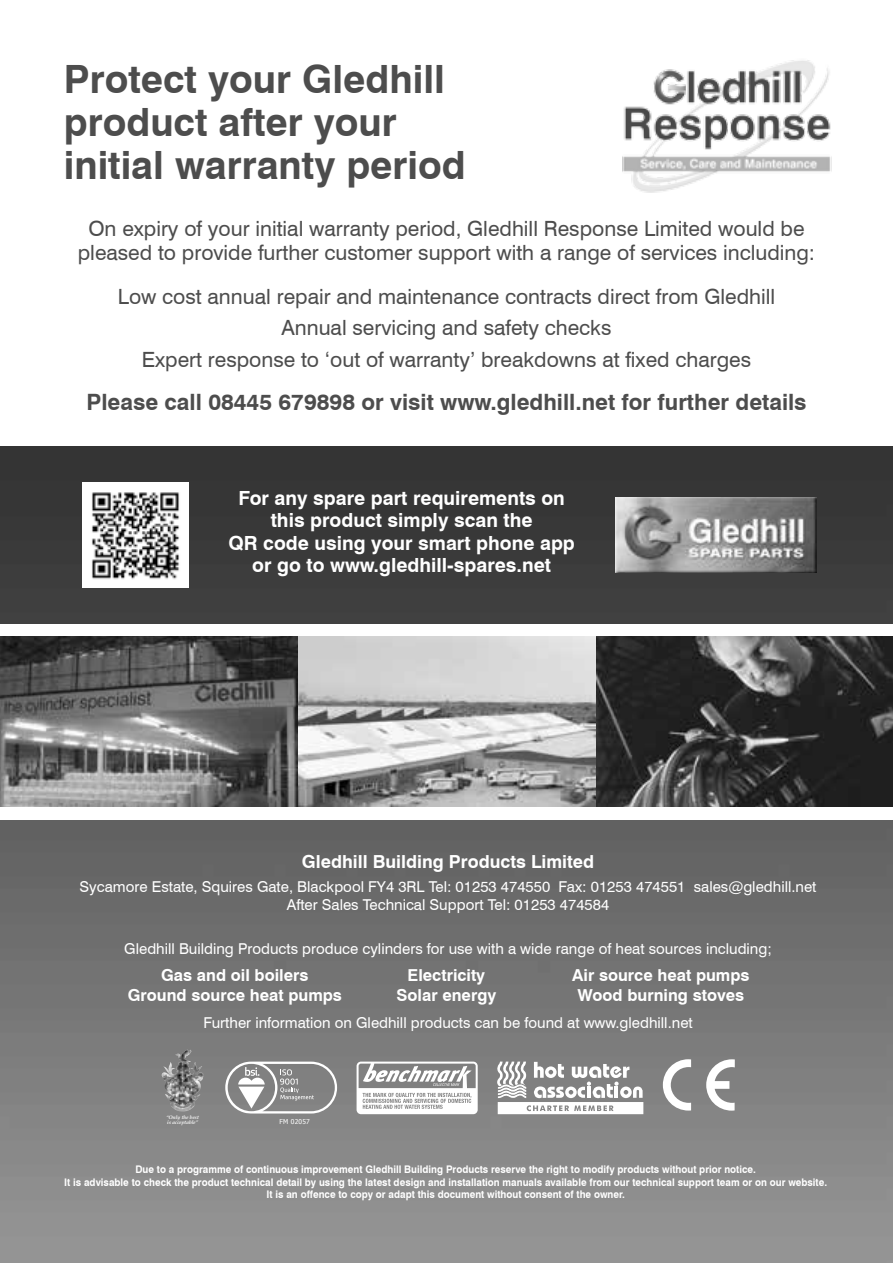
<style>
.page{position:relative;width:893px;height:1263px;background:#fff}
.page>*{position:absolute;margin:0;border:0;box-sizing:border-box;transform-origin:0 0}
.t1{font:700 39px/42.6px "Swiss 721 BT";color:#4d4d4d}
.t2{font:700 22.5px "Swiss 721 BT";color:#4d4d4d}
.t3{font:21px/31.5px "Swiss 721 BT";color:#4d4d4d;text-align:center}
.t4{font:700 19.5px/22.5px "Swiss 721 BT";color:#fff;text-align:center}
.t5{font:700 18px "Swiss 721 BT";color:#fff}
.t6{font:700 16.5px "Swiss 721 BT";color:#fff}
.t7{font:15px/18px "Swiss 721 BT";color:#fff;text-align:center}
.t8{font:700 10.5px/12.6px "Swiss 721 BT";color:#fff;text-align:center;scale:.94 1}
.t9{font:6.6px "Tahoma";letter-spacing:.03em;color:#fff}
.t10{font:italic 700 5.1px/5.1px "Zapf Calligraphic 801 BT";color:#fff;scale:1.04 1}
</style>
<div class="page">
<img style="left:0;top:446px;width:893px;height:817px">
<div style="left:0;top:624px;width:893px;height:196px;background:#fff"></div>
<img style="left:0;top:637px;width:893px;height:170px">
<img style="left:622px;top:60px;width:210px;height:133px">
<img style="left:615px;top:497px;width:201px;height:76px">
<img style="left:175px;top:1049px;width:12px;height:17px">
<svg style="left:706px;top:1059px;width:29px;height:52px"></svg>
<svg style="left:663px;top:1059px;width:28px;height:51px"></svg>
<svg style="left:357px;top:1061px;width:121px;height:53px"></svg>
<svg style="left:225px;top:1061px;width:112px;height:52px"></svg>
<svg style="left:497px;top:1061px;width:146px;height:53px"></svg>
<img style="left:82px;top:482px;width:106px;height:106px">
<h1 class="t1" style="left:64px;top:58px;width:403px">Protect your Gledhill product after your initial warranty period</h1>
<h3 class="t3" style="left:78px;top:217px;width:739px;line-height:24px">On expiry of your initial warranty period, Gledhill Response Limited would be pleased to provide further customer support with a range of services including:</h3>
<h3 class="t3" style="left:118px;top:280px;width:659px">Low cost annual repair and maintenance contracts direct from Gledhill<br>Annual servicing and safety checks<br>Expert response to ‘out of warranty’ breakdowns at fixed charges</h3>
<h2 class="t2" style="left:86px;top:389px;width:722px">Please call 08445 679898 or visit www.gledhill.net for further details</h2>
<h3 class="t4" style="left:228px;top:487px;width:348px">For any spare part requirements on this product simply scan the<br>QR code using your smart phone app or go to www.gledhill-spares.net</h3>
<h3 class="t5" style="left:302px;top:851px;width:294px">Gledhill Building Products Limited</h3>
<h3 class="t7" style="left:80px;top:877px;width:738px">Sycamore Estate, Squires Gate, Blackpool FY4 3RL Tel: 01253 474550 Fax: 01253 474551 sales@gledhill.net<br>After Sales Technical Support Tel: 01253 474584</h3>
<h3 class="t7" style="left:124px;top:940px;width:649px">Gledhill Building Products produce cylinders for use with a wide range of heat sources including;</h3>
<h3 class="t6" style="left:161px;top:965px;width:149px">Gas and oil boilers</h3>
<h3 class="t6" style="left:408px;top:965px;width:79px">Electricity</h3>
<h3 class="t6" style="left:572px;top:965px;width:179px">Air source heat pumps</h3>
<h3 class="t6" style="left:128px;top:985px;width:216px">Ground source heat pumps</h3>
<h3 class="t6" style="left:396px;top:985px;width:101px">Solar energy</h3>
<h3 class="t6" style="left:578px;top:985px;width:168px">Wood burning stoves</h3>
<h3 class="t7" style="left:203px;top:1014px;width:491px">Further information on Gledhill products can be found at www.gledhill.net</h3>
<p class="t10" style="left:166px;top:1114px;width:33px">“Only the best is acceptable”</p>
<p class="t9" style="left:280px;top:1117px;width:32px">FM 02057</p>
<p class="t8" style="left:64px;top:1163px;width:813px">Due to a programme of continuous improvement Gledhill Building Products reserve the right to modify products without prior notice.<br>It is advisable to check the product technical detail by using the latest design and installation manuals available from our technical support team or on our website.<br>It is an offence to copy or adapt this document without consent of the owner.</p>
</div>
